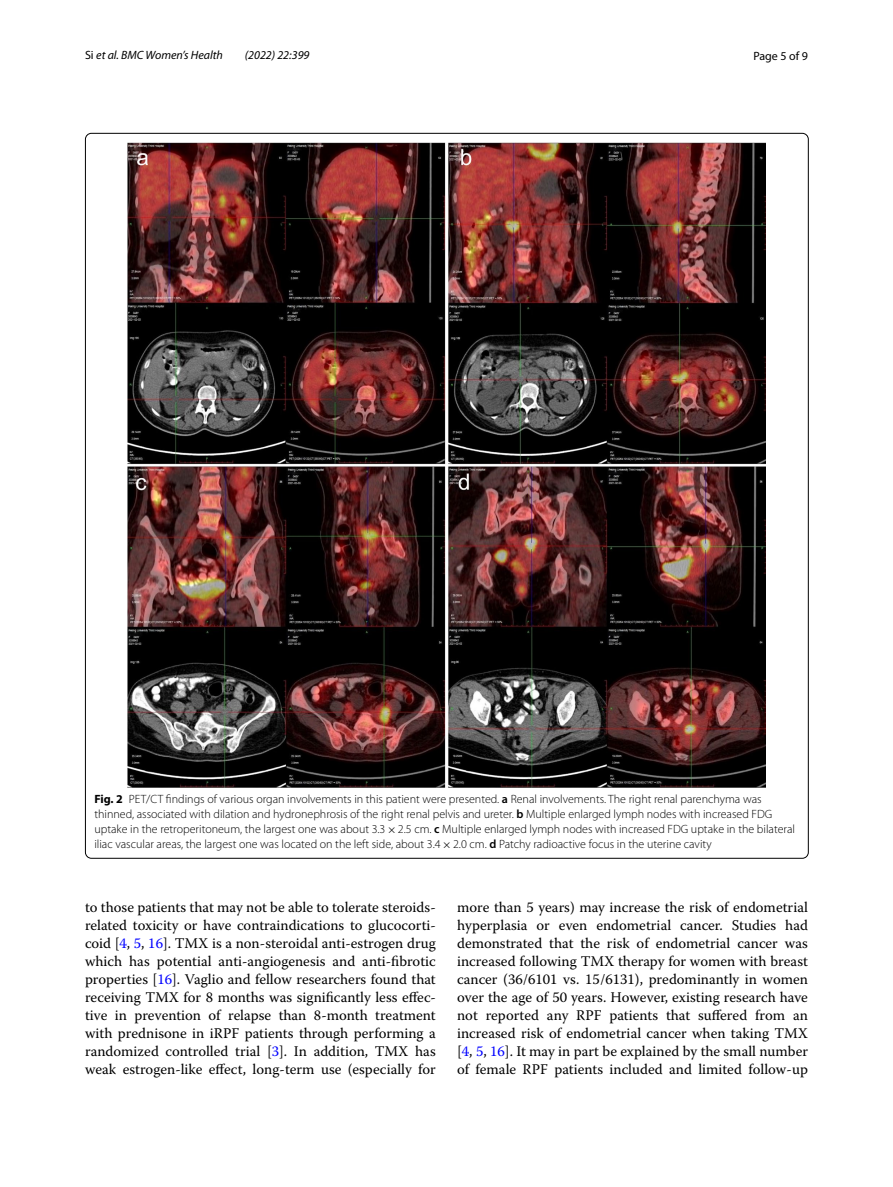
<style>
.page{position:relative;width:893px;height:1187px;background:#fff}
.page>*{position:absolute;margin:0;border:0;box-sizing:border-box;transform-origin:0 0}
.t1{font:14.7px/18px "Warnock Pro";color:#000;text-align:justify}
.t2{font:300 12px/15px "Myriad Pro";color:#000}
.t3{font:italic 12px "Myriad Pro";color:#000}
.t4{font:12px "Myriad Pro";color:#000}
.s1{font-style:normal}
.s2{font-weight:700}
.s3{font-weight:600}
.s4{font-family:"MTSY";font-weight:400}
.s5{color:#00f}
</style>
<div class="page">
<img style="left:128px;top:142px;width:638px;height:645px">
<p class="t3" style="left:85px;top:48px;width:139px"><span class="s1">Si</span> et al. BMC Women’s Health</p>
<p class="t3" style="left:245px;top:48px;width:66px">(2022) 22:399</p>
<p class="t4" style="left:753px;top:48px;width:56px">Page 5 of 9</p>
<p class="t2" style="left:94px;top:791px;width:702px"><span class="s2">Fig. 2</span> PET/CT findings of various organ involvements in this patient were presented. <span class="s3">a</span> Renal involvements. The right renal parenchyma was thinned, associated with dilation and hydronephrosis of the right renal pelvis and ureter. <span class="s3">b</span> Multiple enlarged lymph nodes with increased FDG uptake in the retroperitoneum, the largest one was about 3.3<span class="s4">×</span>2.5 cm. <span class="s3">c</span> Multiple enlarged lymph nodes with increased FDG uptake in the bilateral iliac vascular areas, the largest one was located on the left side, about 3.4<span class="s4">×</span>2.0 cm. <span class="s3">d</span> Patchy radioactive focus in the uterine cavity</p>
<p class="t1" style="left:85px;top:897px;width:352px">to those patients that may not be able to tolerate steroids&shy;related toxicity or have contraindications to glucocorti&shy;coid [<span class="s5">4</span>, <span class="s5">5</span>, <span class="s5">16</span>]. TMX is a non-steroidal anti-estrogen drug which has potential anti-angiogenesis and anti-fibrotic properties [<span class="s5">16</span>]. Vaglio and fellow researchers found that receiving TMX for 8 months was significantly less effec&shy;tive in prevention of relapse than 8-month treatment with prednisone in iRPF patients through performing a randomized controlled trial [<span class="s5">3</span>]. In addition, TMX has weak estrogen-like effect, long-term use (especially for</p>
<p class="t1" style="left:457px;top:897px;width:352px">more than 5 years) may increase the risk of endometrial hyperplasia or even endometrial cancer. Studies had demonstrated that the risk of endometrial cancer was increased following TMX therapy for women with breast cancer (36/6101 vs. 15/6131), predominantly in women over the age of 50 years. However, existing research have not reported any RPF patients that suffered from an increased risk of endometrial cancer when taking TMX [<span class="s5">4</span>, <span class="s5">5</span>, <span class="s5">16</span>]. It may in part be explained by the small number of female RPF patients included and limited follow-up</p>
</div>
